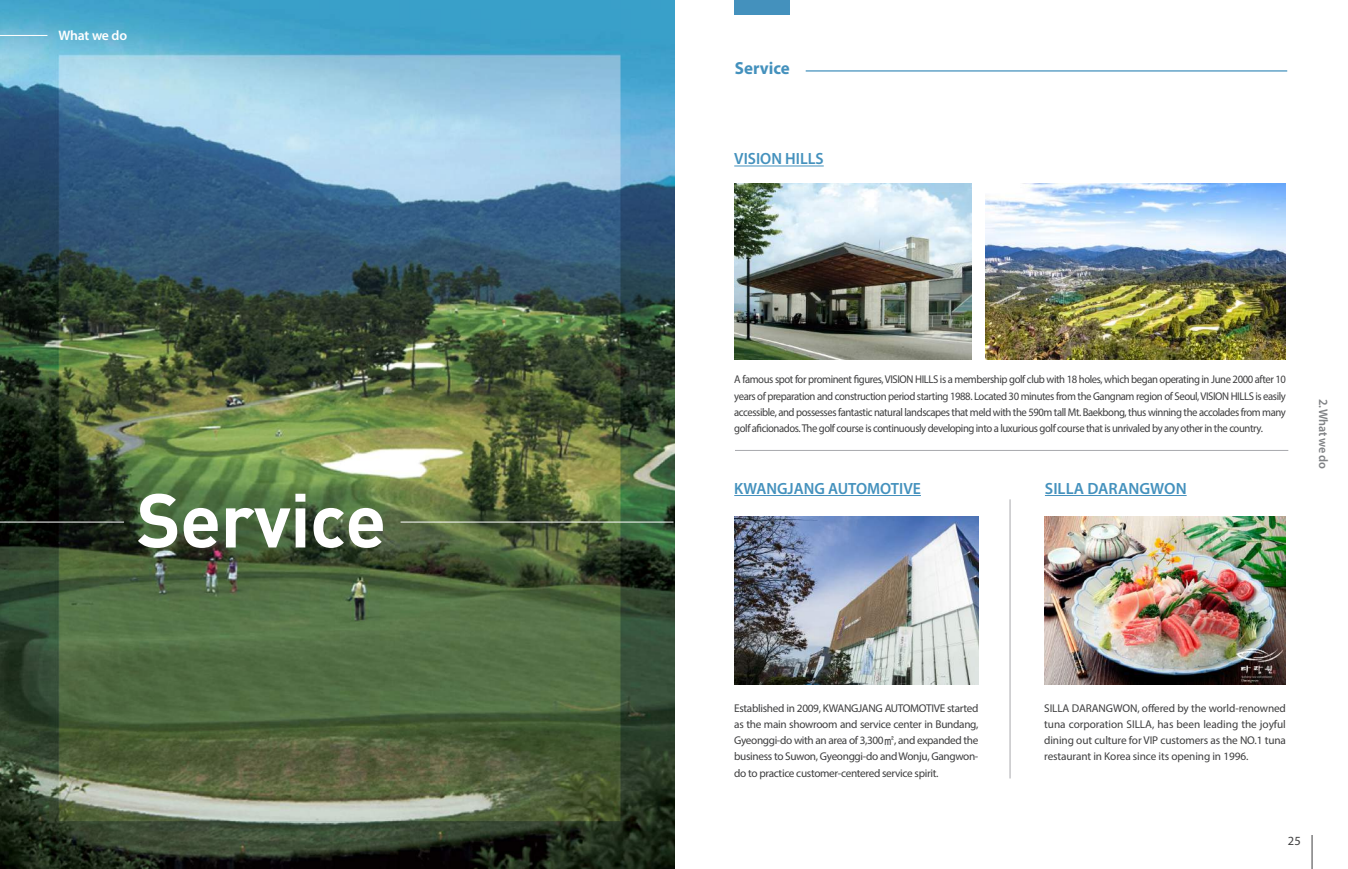
<style>
.page{position:relative;width:1348px;height:869px;background:#fff}
.page>*{position:absolute;margin:0;border:0;box-sizing:border-box;transform-origin:0 0}
.t1{font:75px "Dinbol";letter-spacing:-.01em;color:#fff}
.t2{font:700 17.5px "Myriad Pro";color:#4491bd}
.t3{font:600 16.25px "Myriad Pro";color:#4491bd}
.t4{font:600 13.75px "Myriad Pro";letter-spacing:-.015em;color:#fff}
.t5{font:600 12.5px "Myriad Pro";letter-spacing:-.03em;color:#808285}
.t6{font:12.5px "Myriad Pro";color:#3e3e3f}
.t7{font:11.25px/16.2px "Myriad Pro";letter-spacing:-.03em;color:#3e3e3f;text-align:justify;scale:.95 1}
.t8{font:11.25px/16.2px "Myriad Pro";letter-spacing:-.03em;color:#3e3e3f;text-align:justify}
.s1{font-family:"YDIYGO330"}
</style>
<div class="page">
<img style="left:734px;top:183px;width:237px;height:176px">
<img style="left:0;top:0;width:674px;height:868px">
<img style="left:986px;top:183px;width:299px;height:176px">
<hr style="left:734px;top:165px;width:89px;height:1px;background:#4491bd">
<hr style="left:734px;top:495px;width:187px;height:1px;background:#4491bd">
<hr style="left:1044px;top:495px;width:142px;height:1px;background:#4491bd">
<img style="left:734px;top:516px;width:244px;height:168px">
<img style="left:1044px;top:516px;width:241px;height:168px">
<hr style="left:805px;top:70px;width:482px;height:1px;background:#4491bd">
<div style="left:734px;top:0;width:56px;height:15px;background:#4491bd"></div>
<hr style="left:735px;top:450px;width:553px;height:1px;background:#a8a9ad">
<hr style="left:1311px;top:834px;width:1px;height:34px;background:#3e3e3f">
<hr style="left:0;top:35px;width:47px;height:1px;background:#fff">
<hr style="left:0;top:521px;width:124px;height:1px;background:#fff">
<hr style="left:400px;top:521px;width:273px;height:1px;background:#fff">
<hr style="left:1009px;top:499px;width:1px;height:279px;background:#a8a9ad">
<p class="t4" style="left:58px;top:27px;width:70px">What we do</p>
<h1 class="t1" style="left:136px;top:471px;width:251px">Service</h1>
<h2 class="t2" style="left:734px;top:57px;width:57px">Service</h2>
<h3 class="t3" style="left:734px;top:148px;width:91px">VISION HILLS</h3>
<p class="t7" style="left:734px;top:371px;width:582px">A famous spot for prominent figures, VISION HILLS is a membership golf club with 18 holes, which began operating in June 2000 after 10 years of preparation and construction period starting 1988. Located 30 minutes from the Gangnam region of Seoul, VISION HILLS is easily accessible, and possesses fantastic natural landscapes that meld with the 590m tall Mt. Baekbong, thus winning the accolades from many golf aficionados. The golf course is continuously developing into a luxurious golf course that is unrivaled by any other in the country.</p>
<h3 class="t3" style="left:734px;top:478px;width:188px">KWANGJANG AUTOMOTIVE</h3>
<h3 class="t3" style="left:1044px;top:478px;width:143px">SILLA DARANGWON</h3>
<p class="t5" style="left:1331px;top:398px;width:71px;rotate:90deg">2. What we do</p>
<p class="t8" style="left:734px;top:699px;width:246px">Established in 2009, KWANGJANG AUTOMOTIVE started as the main showroom and service center in Bundang, Gyeonggi-do with an area of 3,300<span class="s1">㎡</span>, and expanded the business to Suwon, Gyeonggi-do and Wonju, Gangwon&shy;do to practice customer-centered service spirit.</p>
<p class="t8" style="left:1044px;top:699px;width:243px">SILLA DARANGWON, offered by the world-renowned tuna corporation SILLA, has been leading the joyful dining out culture for VIP customers as the NO.1 tuna restaurant in Korea since its opening in 1996.</p>
<p class="t6" style="left:1287px;top:833px;width:14px">25</p>
</div>
